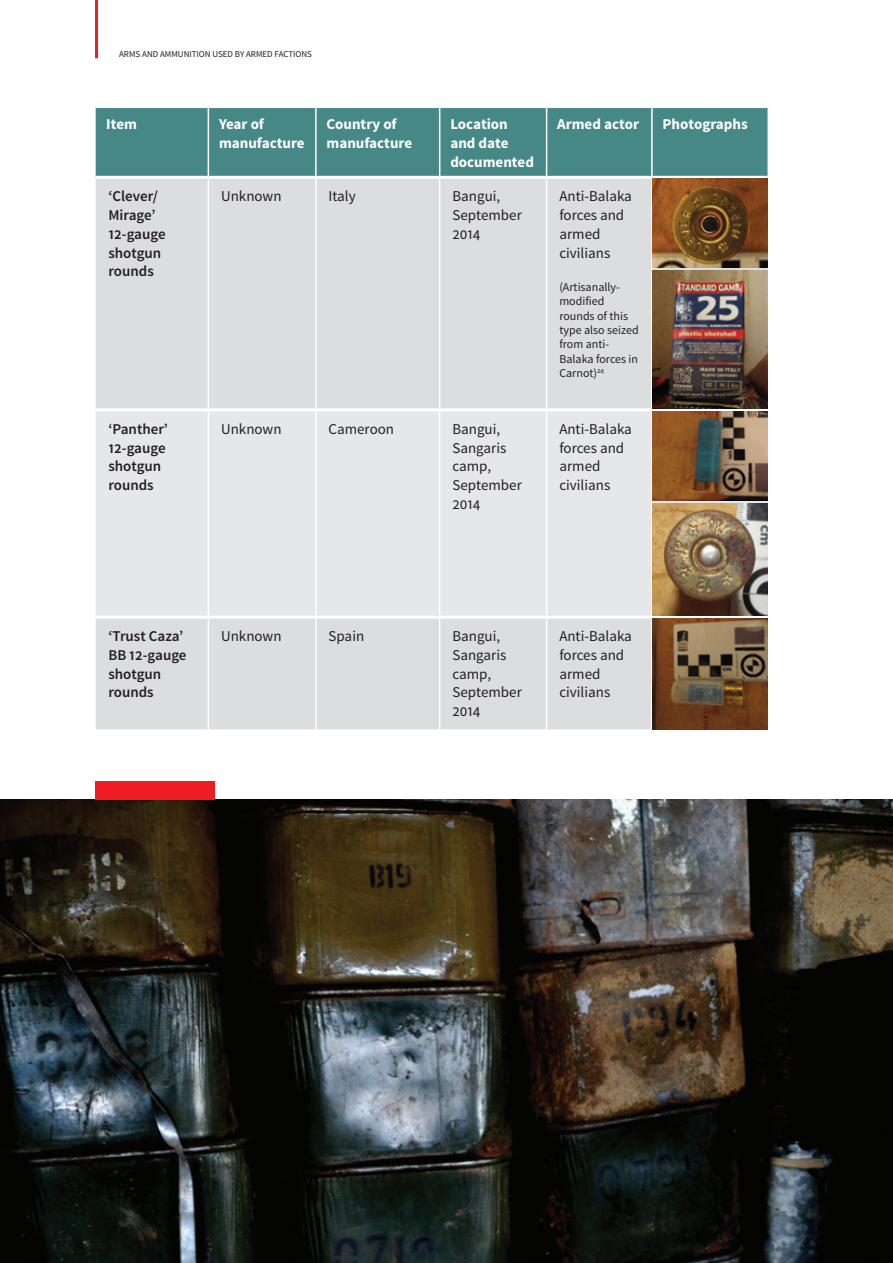
<style>
.page{position:relative;width:893px;height:1263px;background:#fff}
.page>*{position:absolute;margin:0;border:0;box-sizing:border-box;transform-origin:0 0}
.t1{font:15px/18.8px "Source Sans Pro";color:#231f20}
.t2{font:600 15px/18.8px "Source Sans Pro";color:#231f20}
.t3{font:700 15px/18.8px "Source Sans Pro";color:#fff}
.t4{font:12px/14.4px "Source Sans Pro";color:#231f20}
.t5{font:9px "Source Sans Pro";color:#231f20}
</style>
<div class="page">
<hr style="left:95px;top:0;width:3px;height:58px;background:#ee1d23">
<div style="left:96px;top:108px;width:671px;height:68px;background:#468886"></div>
<div style="left:96px;top:179px;width:671px;height:550px;background:#dcdddf"></div>
<div style="left:96px;top:411px;width:671px;height:205px;background:#e6e7e9"></div>
<hr style="left:208px;top:108px;width:1px;height:68px;background:#fff">
<hr style="left:315px;top:108px;width:2px;height:68px;background:#fff">
<hr style="left:439px;top:108px;width:1px;height:68px;background:#fff">
<hr style="left:546px;top:108px;width:1px;height:68px;background:#fff">
<hr style="left:208px;top:179px;width:1px;height:229px;background:#fff">
<hr style="left:315px;top:179px;width:2px;height:229px;background:#fff">
<hr style="left:439px;top:179px;width:1px;height:229px;background:#fff">
<hr style="left:546px;top:179px;width:1px;height:229px;background:#fff">
<hr style="left:651px;top:179px;width:2px;height:229px;background:#fff">
<hr style="left:208px;top:411px;width:1px;height:205px;background:#fff">
<hr style="left:315px;top:411px;width:2px;height:205px;background:#fff">
<hr style="left:439px;top:411px;width:1px;height:205px;background:#fff">
<hr style="left:546px;top:411px;width:1px;height:205px;background:#fff">
<hr style="left:651px;top:411px;width:2px;height:205px;background:#fff">
<hr style="left:208px;top:619px;width:1px;height:110px;background:#fff">
<hr style="left:315px;top:619px;width:2px;height:110px;background:#fff">
<hr style="left:439px;top:619px;width:1px;height:110px;background:#fff">
<hr style="left:546px;top:619px;width:1px;height:110px;background:#fff">
<hr style="left:651px;top:619px;width:2px;height:110px;background:#fff">
<hr style="left:96px;top:408px;width:112px;height:3px;background:#fff">
<hr style="left:208px;top:408px;width:108px;height:3px;background:#fff">
<hr style="left:316px;top:408px;width:124px;height:3px;background:#fff">
<hr style="left:440px;top:408px;width:107px;height:3px;background:#fff">
<hr style="left:547px;top:408px;width:105px;height:3px;background:#fff">
<hr style="left:652px;top:408px;width:115px;height:3px;background:#fff">
<hr style="left:96px;top:616px;width:112px;height:3px;background:#fff">
<hr style="left:208px;top:616px;width:108px;height:3px;background:#fff">
<hr style="left:316px;top:616px;width:124px;height:3px;background:#fff">
<hr style="left:440px;top:616px;width:107px;height:3px;background:#fff">
<hr style="left:547px;top:616px;width:105px;height:3px;background:#fff">
<hr style="left:652px;top:616px;width:115px;height:3px;background:#fff">
<hr style="left:651px;top:108px;width:2px;height:68px;background:#fff">
<img style="left:653px;top:179px;width:114px;height:89px">
<img style="left:653px;top:271px;width:114px;height:137px">
<img style="left:653px;top:411px;width:114px;height:89px">
<img style="left:653px;top:503px;width:114px;height:112px">
<img style="left:653px;top:619px;width:114px;height:110px">
<img style="left:0;top:800px;width:893px;height:463px">
<div style="left:96px;top:781px;width:119px;height:19px;background:#ee1d23"></div>
<p class="t5" style="left:119px;top:48px;width:194px">ARMS AND AMMUNITION USED BY ARMED FACTIONS</p>
<p class="t3" style="left:106px;top:115px;width:32px">Item</p>
<p class="t3" style="left:219px;top:115px;width:87px">Year of manufacture</p>
<p class="t3" style="left:326px;top:115px;width:87px">Country of manufacture</p>
<p class="t3" style="left:450px;top:115px;width:85px">Location and date documented</p>
<p class="t3" style="left:557px;top:115px;width:83px">Armed actor</p>
<p class="t3" style="left:662px;top:115px;width:87px">Photographs</p>
<p class="t2" style="left:108px;top:187px;width:59px">‘Clever/<br>Mirage’<br>12-gauge shotgun rounds</p>
<p class="t1" style="left:221px;top:187px;width:62px">Unknown</p>
<p class="t1" style="left:329px;top:187px;width:29px">Italy</p>
<p class="t1" style="left:452px;top:187px;width:71px">Bangui,<br>September<br>2014</p>
<p class="t1" style="left:559px;top:187px;width:74px">Anti-Balaka forces and armed civilians</p>
<p class="t4" style="left:559px;top:280px;width:81px">(Artisanally&shy;modified rounds of this type also seized from anti-<br>Balaka forces in<br>Carnot)<sup>24</sup></p>
<p class="t2" style="left:108px;top:420px;width:61px">‘Panther’<br>12-gauge shotgun rounds</p>
<p class="t1" style="left:221px;top:420px;width:62px">Unknown</p>
<p class="t1" style="left:329px;top:420px;width:67px">Cameroon</p>
<p class="t1" style="left:452px;top:420px;width:71px">Bangui,<br>Sangaris camp,<br>September<br>2014</p>
<p class="t1" style="left:559px;top:420px;width:74px">Anti-Balaka forces and armed civilians</p>
<p class="t2" style="left:108px;top:627px;width:80px">‘Trust Caza’<br>BB 12-gauge shotgun rounds</p>
<p class="t1" style="left:221px;top:627px;width:62px">Unknown</p>
<p class="t1" style="left:329px;top:627px;width:37px">Spain</p>
<p class="t1" style="left:452px;top:627px;width:71px">Bangui,<br>Sangaris camp,<br>September<br>2014</p>
<p class="t1" style="left:559px;top:627px;width:74px">Anti-Balaka forces and armed civilians</p>
</div>
